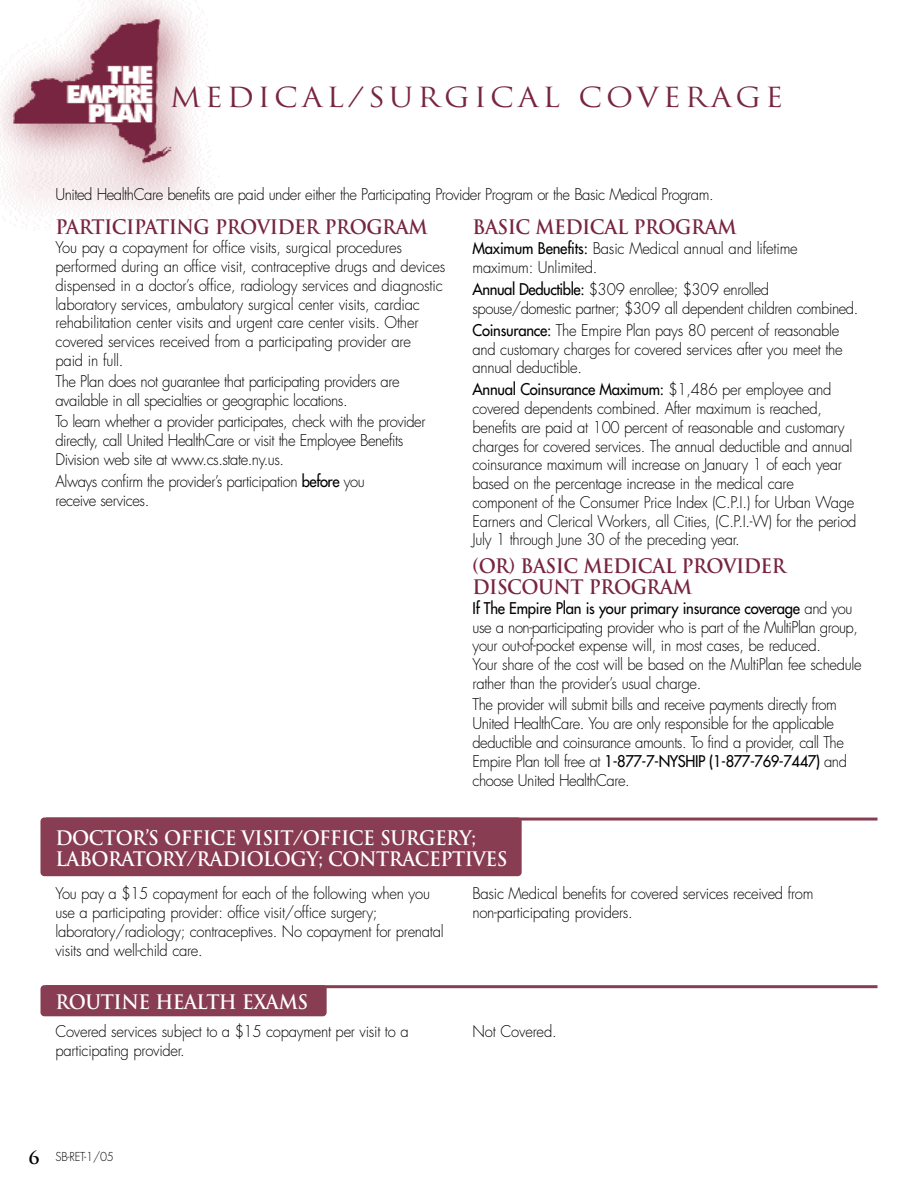
<style>
.page{position:relative;width:918px;height:1188px;background:#fff}
.page>*{position:absolute;margin:0;border:0;box-sizing:border-box;transform-origin:0 0}
.t1{font:27px "Trajan";letter-spacing:.13em;color:#782542;scale:1.1 1}
.t2{font:700 19.5px/21px "Trajan";letter-spacing:-.025em;color:#fff;scale:.95 1}
.t3{font:700 19.5px/21px "Trajan";letter-spacing:-.025em;color:#782542;scale:.95 1}
.t4{font:300 15.75px/18.8px "Futura";letter-spacing:-.02em;color:#000;scale:.94 1}
.t5{font:300 12px "Futura";letter-spacing:-.02em;color:#000;scale:.94 1}
.s1{font-weight:400}
.s2{font-family:"Trajan";font-weight:700;font-size:18px}
</style>
<div class="page">
<img style="left:0;top:0;width:219px;height:233px">
<hr style="left:46px;top:818px;width:832px;height:3px;background:#893d52">
<div style="left:40px;top:818px;width:482px;height:58px;background:#893d52;border-radius:4px"></div>
<hr style="left:46px;top:985px;width:832px;height:3px;background:#893d52">
<div style="left:40px;top:985px;width:287px;height:31px;background:#893d52;border-radius:4px"></div>
<h1 class="t1" style="left:170px;top:82px;width:559px">MEDICAL/SURGICAL COVERAGE</h1>
<p class="t4" style="left:55px;top:187px;width:702px">United HealthCare benefits are paid under either the Participating Provider Program or the Basic Medical Program.</p>
<p class="t3" style="left:56px;top:217px;width:394px">PARTICIPATING PROVIDER PROGRAM</p>
<p class="t4" style="left:55px;top:240px;width:416px">You pay a copayment for office visits, surgical procedures performed during an office visit, contraceptive drugs and devices dispensed in a doctor’s office, radiology services and diagnostic laboratory services, ambulatory surgical center visits, cardiac rehabilitation center visits and urgent care center visits. Other covered services received from a participating provider are<br>paid in full.</p>
<p class="t4" style="left:55px;top:374px;width:368px">The Plan does not guarantee that participating providers are available in all specialties or geographic locations.</p>
<p class="t4" style="left:55px;top:414px;width:395px">To learn whether a provider participates, check with the provider directly, call United HealthCare or visit the Employee Benefits<br>Division web site at www.cs.state.ny.us.</p>
<p class="t4" style="left:55px;top:473px;width:330px">Always confirm the provider’s participation <span class="s1">before</span> you receive services.</p>
<p class="t3" style="left:472px;top:217px;width:280px">BASIC MEDICAL PROGRAM</p>
<p class="t4" style="left:472px;top:240px;width:348px"><span class="s1">Maximum Benefits:</span> Basic Medical annual and lifetime maximum: Unlimited.</p>
<p class="t4" style="left:472px;top:281px;width:412px"><span class="s1">Annual Deductible:</span> $309 enrollee; $309 enrolled spouse/domestic partner; $309 all dependent children combined.</p>
<p class="t4" style="left:472px;top:322px;width:395px"><span class="s1">Coinsurance:</span> The Empire Plan pays 80 percent of reasonable and customary charges for covered services after you meet the annual deductible.</p>
<p class="t4" style="left:472px;top:382px;width:410px"><span class="s1">Annual Coinsurance Maximum:</span> $1,486 per employee and covered dependents combined. After maximum is reached, benefits are paid at 100 percent of reasonable and customary charges for covered services. The annual deductible and annual coinsurance maximum will increase on January 1 of each year based on the percentage increase in the medical care component of the Consumer Price Index (C.P.I.) for Urban Wage Earners and Clerical Workers, all Cities, (C.P.I.-W) for the period July 1 through June 30 of the preceding year.</p>
<p class="t3" style="left:472px;top:556px;width:331px">(OR) BASIC MEDICAL PROVIDER<br>DISCOUNT PROGRAM</p>
<p class="t4" style="left:472px;top:600px;width:416px"><span class="s1">If The Empire Plan is your primary insurance coverage</span> and you use a non-participating provider who is part of the MultiPlan group, your out-of-pocket expense will, in most cases, be reduced.<br>Your share of the cost will be based on the MultiPlan fee schedule rather than the provider’s usual charge.</p>
<p class="t4" style="left:472px;top:696px;width:400px">The provider will submit bills and receive payments directly from United HealthCare. You are only responsible for the applicable deductible and coinsurance amounts. To find a provider, call The Empire Plan toll free at <span class="s1">1-877-7-NYSHIP (1-877-769-7447)</span> and choose United HealthCare.</p>
<p class="t2" style="left:55px;top:828px;width:477px">DOCTOR’S OFFICE VISIT/OFFICE SURGERY;<br>LABORATORY/RADIOLOGY; CONTRACEPTIVES</p>
<p class="t4" style="left:56px;top:886px;width:415px">You pay a $15 copayment for each of the following when you use a participating provider: office visit/office surgery; laboratory/radiology; contraceptives. No copayment for prenatal visits and well-child care.</p>
<p class="t4" style="left:473px;top:886px;width:364px">Basic Medical benefits for covered services received from non-participating providers.</p>
<p class="t2" style="left:56px;top:991px;width:268px">ROUTINE HEALTH EXAMS</p>
<p class="t4" style="left:56px;top:1023px;width:377px">Covered services subject to a $15 copayment per visit to a participating provider.</p>
<p class="t4" style="left:473px;top:1023px;width:91px">Not Covered.</p>
<p class="t5" style="left:28px;top:1152px;width:92px"><span class="s2">6</span> SB-RET-1/05</p>
</div>
